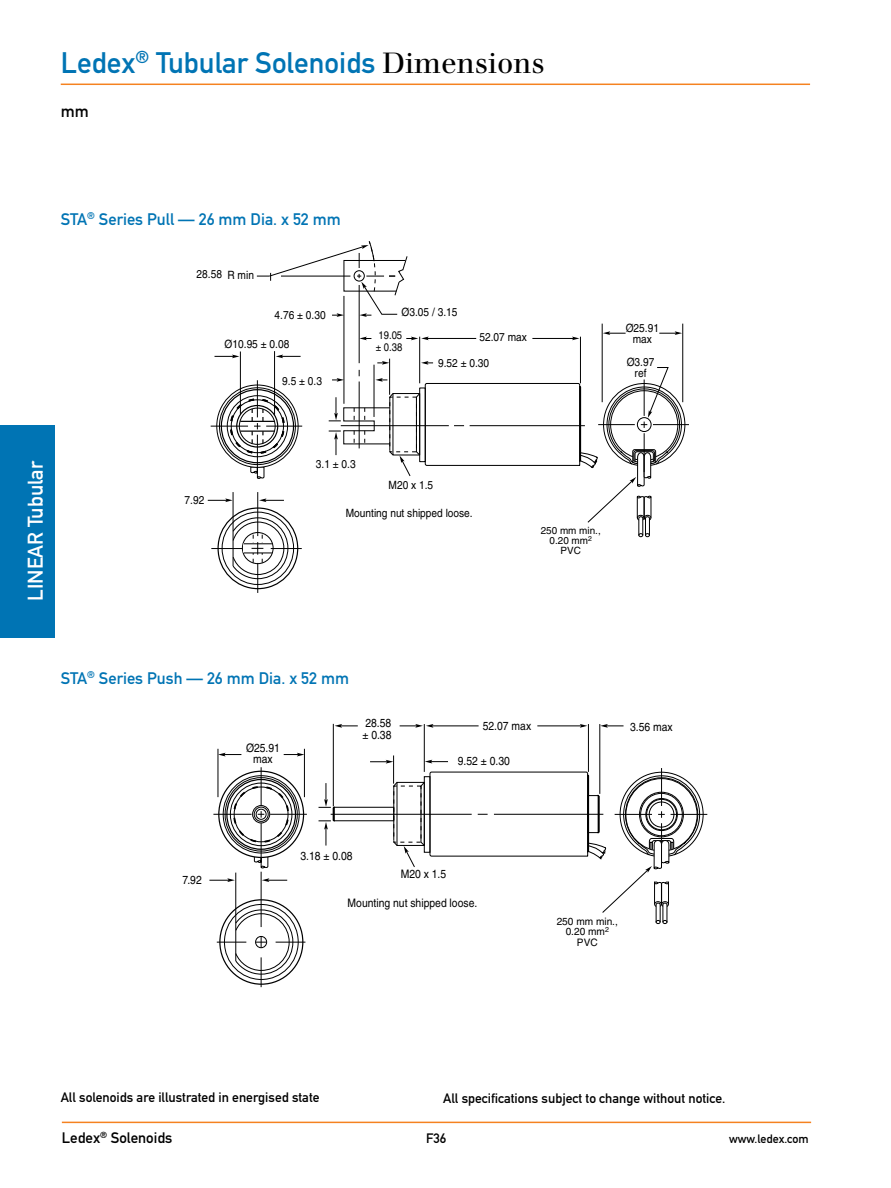
<style>
.page{position:relative;width:891px;height:1188px;background:#fff}
.page>*{position:absolute;margin:0;border:0;box-sizing:border-box;transform-origin:0 0}
.t1{font:29.25px "DIN Mittelschrift";color:#0074b4}
.t2{font:21px "DIN Mittelschrift";color:#fff}
.t3{font:16.5px "DIN Mittelschrift";color:#0074b4}
.t4{font:16.5px "DIN Mittelschrift";color:#000}
.t5{font:15px "DIN Mittelschrift";color:#000}
.t6{font:13.5px "DIN Mittelschrift";color:#000}
.t7{font:12px "DIN Mittelschrift";color:#000}
.t8{font:11.7px/11.7px "Helvetica";color:#000;text-align:center;scale:.88 1}
.t9{font:11.4px/11.4px "Helvetica";color:#000;text-align:center;scale:.89 1}
.t10{font:11.1px/11.4px "Helvetica";color:#000;scale:.86 1}
.t11{font:10.35px/10.4px "Helvetica";color:#000;text-align:center}
.t12{font:10.05px/10.1px "Helvetica";color:#000;text-align:center}
.s1{font-family:"Walbaum";font-size:28.5px;color:#000}
</style>
<div class="page">
<hr style="left:62px;top:1122px;width:749px;height:1px;background:#f58220">
<hr style="left:61px;top:84px;width:749px;height:1px;background:#f58220">
<div style="left:0;top:425px;width:54px;height:213px;background:#0074b4"></div>
<svg style="left:276px;top:355px;width:25px;height:3px"></svg>
<svg style="left:250px;top:467px;width:15px;height:12px"></svg>
<svg style="left:217px;top:385px;width:81px;height:82px"></svg>
<div style="left:219px;top:387px;width:77px;height:78px;border:1px solid #000;border-radius:50%"></div>
<hr style="left:211px;top:426px;width:37px;height:1px;background:#000">
<hr style="left:266px;top:426px;width:36px;height:1px;background:#000">
<hr style="left:257px;top:380px;width:1px;height:37px;background:#000">
<div style="left:221px;top:389px;width:73px;height:74px;border:1px solid #000;border-radius:50%"></div>
<div style="left:227px;top:395px;width:61px;height:62px;border:1px solid #000;border-radius:50%"></div>
<hr style="left:257px;top:435px;width:1px;height:39px;background:#000">
<hr style="left:653px;top:424px;width:36px;height:1px;background:#000">
<hr style="left:389px;top:359px;width:1px;height:36px;background:#000">
<hr style="left:419px;top:337px;width:1px;height:46px;background:#000">
<hr style="left:344px;top:296px;width:1px;height:108px;background:#000">
<hr style="left:425px;top:338px;width:51px;height:1px;background:#000">
<hr style="left:580px;top:337px;width:1px;height:46px;background:#000">
<hr style="left:532px;top:338px;width:44px;height:1px;background:#000">
<svg style="left:572px;top:337px;width:7px;height:3px"></svg>
<svg style="left:603px;top:331px;width:23px;height:4px"></svg>
<svg style="left:329px;top:393px;width:65px;height:63px"></svg>
<hr style="left:341px;top:425px;width:108px;height:1px;background:#000">
<hr style="left:359px;top:285px;width:1px;height:78px;background:#000">
<hr style="left:359px;top:382px;width:1px;height:66px;background:#000">
<hr style="left:374px;top:365px;width:1px;height:52px;background:#000">
<svg style="left:332px;top:378px;width:12px;height:4px"></svg>
<svg style="left:375px;top:378px;width:12px;height:4px"></svg>
<svg style="left:377px;top:361px;width:12px;height:4px"></svg>
<svg style="left:359px;top:337px;width:12px;height:3px"></svg>
<svg style="left:406px;top:337px;width:23px;height:3px"></svg>
<svg style="left:257px;top:241px;width:151px;height:76px"></svg>
<hr style="left:602px;top:324px;width:1px;height:78px;background:#000">
<hr style="left:682px;top:324px;width:1px;height:78px;background:#000">
<svg style="left:659px;top:331px;width:23px;height:4px"></svg>
<svg style="left:215px;top:355px;width:24px;height:3px"></svg>
<hr style="left:240px;top:352px;width:1px;height:62px;background:#000">
<svg style="left:229px;top:397px;width:57px;height:58px"></svg>
<hr style="left:240px;top:431px;width:34px;height:1px;background:#000">
<hr style="left:240px;top:421px;width:34px;height:1px;background:#000">
<hr style="left:274px;top:351px;width:1px;height:64px;background:#000">
<div style="left:222px;top:512px;width:72px;height:73px;border:1px solid #000;border-radius:50%"></div>
<svg style="left:232px;top:517px;width:56px;height:62px"></svg>
<hr style="left:271px;top:548px;width:31px;height:1px;background:#000">
<hr style="left:211px;top:548px;width:31px;height:1px;background:#000">
<hr style="left:257px;top:492px;width:1px;height:44px;background:#000">
<hr style="left:233px;top:492px;width:1px;height:74px;background:#000">
<hr style="left:257px;top:563px;width:1px;height:30px;background:#000">
<svg style="left:208px;top:498px;width:25px;height:4px"></svg>
<svg style="left:259px;top:498px;width:25px;height:4px"></svg>
<svg style="left:400px;top:361px;width:282px;height:176px"></svg>
<svg style="left:254px;top:858px;width:14px;height:11px"></svg>
<svg style="left:219px;top:771px;width:85px;height:86px"></svg>
<div style="left:223px;top:775px;width:77px;height:78px;border:1px solid #000;border-radius:50%"></div>
<hr style="left:218px;top:749px;width:1px;height:48px;background:#000">
<hr style="left:304px;top:749px;width:1px;height:48px;background:#000">
<svg style="left:218px;top:753px;width:23px;height:3px"></svg>
<svg style="left:284px;top:753px;width:20px;height:3px"></svg>
<hr style="left:213px;top:814px;width:39px;height:1px;background:#000">
<hr style="left:270px;top:814px;width:37px;height:1px;background:#000">
<hr style="left:261px;top:767px;width:1px;height:38px;background:#000">
<div style="left:226px;top:779px;width:70px;height:71px;border:1px solid #000;border-radius:50%"></div>
<div style="left:230px;top:783px;width:62px;height:63px;border:1px solid #000;border-radius:50%"></div>
<svg style="left:232px;top:785px;width:58px;height:59px"></svg>
<div style="left:234px;top:787px;width:54px;height:55px;border:1px solid #000;border-radius:50%"></div>
<hr style="left:261px;top:823px;width:1px;height:40px;background:#000">
<div style="left:334px;top:807px;width:60px;height:14px;border:1px solid #000"></div>
<svg style="left:319px;top:783px;width:16px;height:63px"></svg>
<hr style="left:424px;top:724px;width:1px;height:48px;background:#000">
<svg style="left:425px;top:760px;width:23px;height:3px"></svg>
<svg style="left:370px;top:755px;width:28px;height:91px"></svg>
<svg style="left:335px;top:724px;width:23px;height:4px"></svg>
<hr style="left:333px;top:724px;width:1px;height:82px;background:#000">
<hr style="left:430px;top:726px;width:49px;height:1px;background:#000">
<svg style="left:400px;top:724px;width:33px;height:4px"></svg>
<hr style="left:588px;top:724px;width:1px;height:48px;background:#000">
<hr style="left:537px;top:726px;width:46px;height:1px;background:#000">
<svg style="left:580px;top:724px;width:7px;height:4px"></svg>
<svg style="left:601px;top:724px;width:23px;height:4px"></svg>
<hr style="left:331px;top:814px;width:141px;height:1px;background:#000">
<hr style="left:600px;top:724px;width:1px;height:70px;background:#000">
<hr style="left:261px;top:957px;width:1px;height:30px;background:#000">
<hr style="left:261px;top:872px;width:1px;height:55px;background:#000">
<svg style="left:217px;top:909px;width:88px;height:66px"></svg>
<div style="left:224px;top:904px;width:75px;height:76px;border:1px solid #000;border-radius:50%"></div>
<hr style="left:235px;top:873px;width:1px;height:88px;background:#000">
<svg style="left:209px;top:878px;width:26px;height:4px"></svg>
<svg style="left:262px;top:878px;width:25px;height:4px"></svg>
<hr style="left:671px;top:814px;width:36px;height:1px;background:#000">
<hr style="left:661px;top:768px;width:1px;height:38px;background:#000">
<svg style="left:404px;top:771px;width:296px;height:153px"></svg>
<h1 class="t1" style="left:61px;top:45px;width:485px">Ledex<sup>®</sup> Tubular Solenoids <span class="s1">Dimensions</span></h1>
<h3 class="t4" style="left:61px;top:102px;width:30px">mm</h3>
<h3 class="t3" style="left:61px;top:209px;width:282px">STA<sup>®</sup> Series Pull — 26 mm Dia. x 52 mm</h3>
<p class="t9" style="left:197px;top:268px;width:66px">28.58 R min</p>
<p class="t9" style="left:275px;top:309px;width:59px">4.76 ± 0.30</p>
<p class="t9" style="left:402px;top:306px;width:64px">Ø3.05 / 3.15</p>
<p class="t9" style="left:225px;top:338px;width:74px">Ø10.95 ± 0.08</p>
<p class="t9" style="left:282px;top:375px;width:46px">9.5 ± 0.3</p>
<p class="t10" style="left:376px;top:329px;width:32px">19.05 ± 0.38</p>
<p class="t9" style="left:479px;top:331px;width:55px">52.07 max</p>
<p class="t9" style="left:438px;top:358px;width:59px">9.52 ± 0.30</p>
<p class="t9" style="left:626px;top:322px;width:39px">Ø25.91 max</p>
<p class="t9" style="left:627px;top:356px;width:33px">Ø3.97 ref</p>
<h2 class="t2" style="left:23px;top:601px;width:142px;rotate:-90deg">LINEAR Tubular</h2>
<p class="t9" style="left:185px;top:494px;width:24px">7.92</p>
<p class="t9" style="left:316px;top:459px;width:46px">3.1 ± 0.3</p>
<p class="t9" style="left:389px;top:479px;width:52px">M20 x 1.5</p>
<p class="t9" style="left:346px;top:508px;width:144px">Mounting nut shipped loose.</p>
<p class="t12" style="left:541px;top:526px;width:61px">250 mm min.,<br>0.20 mm<sup>2<br></sup>PVC</p>
<h3 class="t3" style="left:61px;top:668px;width:290px">STA<sup>®</sup> Series Push — 26 mm Dia. x 52 mm</h3>
<p class="t8" style="left:246px;top:742px;width:40px">Ø25.91 max</p>
<p class="t8" style="left:362px;top:717px;width:35px;text-align:left">28.58 ± 0.38</p>
<p class="t8" style="left:483px;top:720px;width:57px">52.07 max</p>
<p class="t8" style="left:630px;top:721px;width:50px">3.56 max</p>
<p class="t8" style="left:458px;top:755px;width:61px">9.52 ± 0.30</p>
<p class="t8" style="left:182px;top:874px;width:23px">7.92</p>
<p class="t8" style="left:300px;top:850px;width:61px">3.18 ± 0.08</p>
<p class="t8" style="left:401px;top:868px;width:53px">M20 x 1.5</p>
<p class="t8" style="left:348px;top:897px;width:149px">Mounting nut shipped loose.</p>
<p class="t11" style="left:557px;top:916px;width:63px">250 mm min.,<br>0.20 mm<sup>2<br></sup>PVC</p>
<p class="t6" style="left:61px;top:1090px;width:260px">All solenoids are illustrated in energised state</p>
<p class="t6" style="left:443px;top:1090px;width:284px">All specifications subject to change without notice.</p>
<h3 class="t5" style="left:62px;top:1129px;width:112px">Ledex<sup>®</sup> Solenoids</h3>
<p class="t6" style="left:426px;top:1131px;width:22px">F36</p>
<p class="t7" style="left:729px;top:1132px;width:81px">www.ledex.com</p>
</div>
